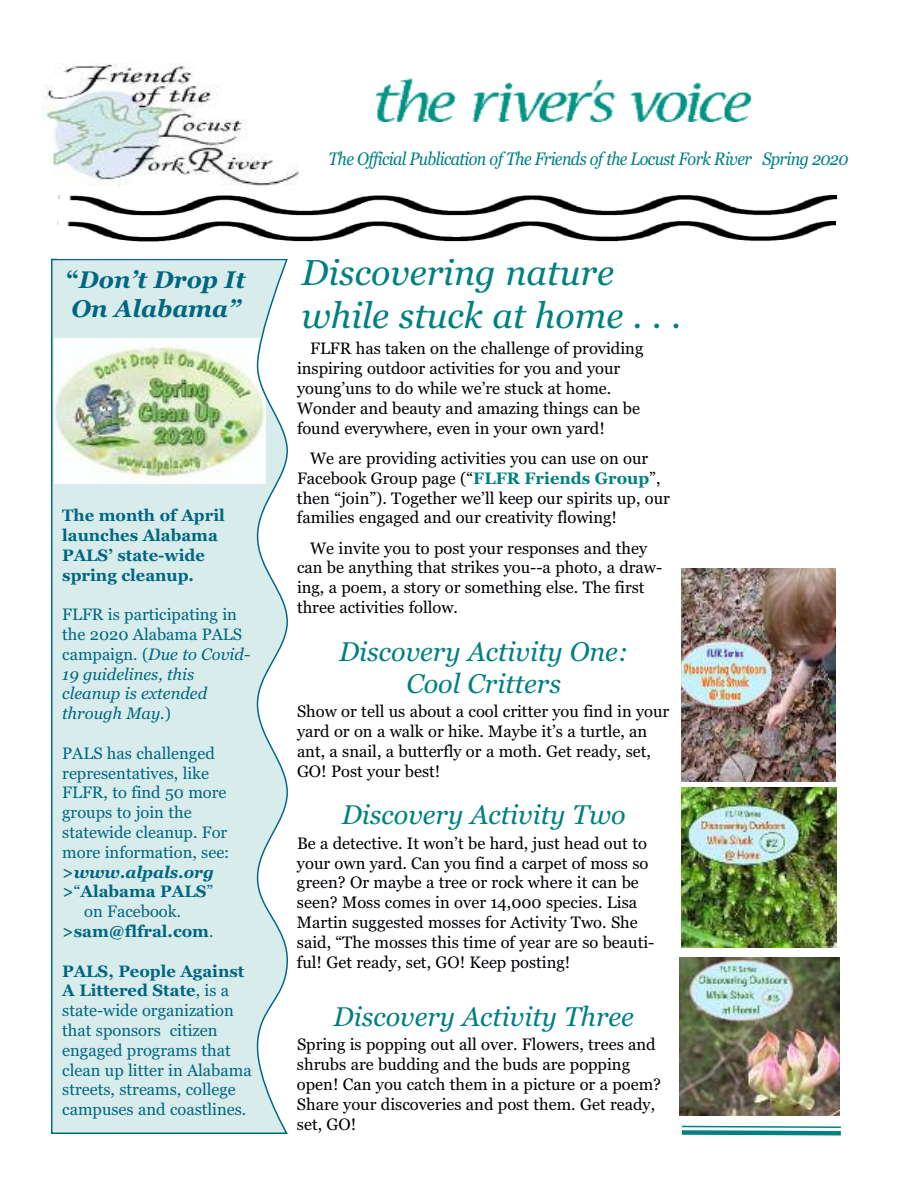
<style>
.page{position:relative;width:918px;height:1188px;background:#fff}
.page>*{position:absolute;margin:0;border:0;box-sizing:border-box;transform-origin:0 0}
.t1{font:italic 36px/43.2px "Georgia";color:#008080}
.t2{font:italic 27px/32.4px "Georgia";color:#008080;text-align:center}
.t3{font:italic 700 24px/28.8px "Georgia";color:#006782}
.t4{font:italic 18px "Georgia";letter-spacing:-.035em;color:#008080;scale:.9 1}
.t5{font:16.5px/19.8px "Georgia";color:#000006}
.t6{font:16.5px/19.8px "Georgia";color:#006782}
.t7{font:italic 16.5px/19.8px "Georgia";color:#006782}
.t8{font:700 16.5px/19.8px "Georgia";color:#006782}
.t9{font:italic 700 16.5px "Georgia";color:#006782}
.s1{font-style:normal}
.s2{font-style:italic}
.s3{font-weight:400}
.s4{font-weight:700}
.s5{font-weight:700;color:#008080}
</style>
<div class="page">
<svg style="left:51px;top:259px;width:237px;height:875px"></svg>
<img style="left:377px;top:78px;width:375px;height:43px">
<img style="left:58px;top:196px;width:779px;height:30px">
<img style="left:57px;top:222px;width:778px;height:20px">
<img style="left:680px;top:957px;width:160px;height:159px">
<img style="left:681px;top:788px;width:156px;height:160px">
<img style="left:681px;top:568px;width:155px;height:214px">
<svg style="left:681px;top:1125px;width:160px;height:11px"></svg>
<img style="left:42px;top:64px;width:256px;height:121px">
<h3 class="t3" style="left:67px;top:264px;width:180px"><span class="s1">“</span>Don’t Drop It<br>On Alabama”</h3>
<p class="t8" style="left:62px;top:505px;width:164px">The month of April launches Alabama<br>PALS’ state-wide spring cleanup.</p>
<p class="t7" style="left:62px;top:604px;width:189px"><span class="s1">FLFR is participating in the 2020 Alabama PALS campaign. (</span>Due to Covid-<br>19 guidelines, this cleanup is extended through May.<span class="s1">)</span></p>
<p class="t6" style="left:62px;top:743px;width:154px">PALS has challenged</p>
<p class="t6" style="left:62px;top:762px;width:148px">representatives, like</p>
<p class="t6" style="left:62px;top:782px;width:166px">FLFR, to find 50 more</p>
<p class="t6" style="left:62px;top:802px;width:131px">groups to join the</p>
<p class="t6" style="left:62px;top:822px;width:167px">statewide cleanup. For</p>
<p class="t6" style="left:62px;top:842px;width:169px">more information, see:</p>
<p class="t9" style="left:62px;top:860px;width:153px"><span class="s1">&gt;</span>www.alpals.org</p>
<p class="t8" style="left:62px;top:881px;width:152px"><span class="s2">&gt;</span><span class="s3">“</span>Alabama PALS<span class="s3">”</span></p>
<p class="t6" style="left:84px;top:901px;width:98px">on Facebook<span class="s2">.</span></p>
<p class="t8" style="left:62px;top:921px;width:153px">&gt;sam@flfral.com<span class="s3">.</span></p>
<p class="t6" style="left:62px;top:960px;width:191px"><span class="s4">PALS, People Against<br>A Littered State</span>, is a state-wide organization that sponsors citizen engaged programs that clean up litter in Alabama streets, streams, college campuses and coastlines.</p>
<p class="t4" style="left:329px;top:146px;width:579px">The Official Publication of The Friends of the Locust Fork River Spring 2020</p>
<h1 class="t1" style="left:302px;top:250px;width:381px">Discovering nature while stuck at home . . .</h1>
<p class="t5" style="left:297px;top:338px;width:348px;text-indent:13px">FLFR has taken on the challenge of providing inspiring outdoor activities for you and your young’uns to do while we’re stuck at home.<br>Wonder and beauty and amazing things can be found everywhere, even in your own yard!</p>
<p class="t5" style="left:297px;top:448px;width:375px;text-indent:13px">We are providing activities you can use on our Facebook Group page (“<span class="s5">FLFR Friends Group</span>”, then “join”). Together we’ll keep our spirits up, our families engaged and our creativity flowing!</p>
<p class="t5" style="left:297px;top:537px;width:367px;text-indent:13px">We invite you to post your responses and they can be anything that strikes you--a photo, a draw&shy;ing, a poem, a story or something else. The first three activities follow.</p>
<h2 class="t2" style="left:339px;top:634px;width:291px">Discovery Activity One:<br>Cool Critters</h2>
<p class="t5" style="left:297px;top:701px;width:374px">Show or tell us about a cool critter you find in your yard or on a walk or hike. Maybe it’s a turtle, an ant, a snail, a butterfly or a moth. Get ready, set, GO! Post your best!</p>
<h2 class="t2" style="left:342px;top:798px;width:286px">Discovery Activity Two</h2>
<p class="t5" style="left:297px;top:833px;width:359px">Be a detective. It won’t be hard, just head out to your own yard. Can you find a carpet of moss so green? Or maybe a tree or rock where it can be seen? Moss comes in over 14,000 species. Lisa Martin suggested mosses for Activity Two. She said, “The mosses this time of year are so beauti&shy;ful! Get ready, set, GO! Keep posting!</p>
<h2 class="t2" style="left:334px;top:999px;width:302px">Discovery Activity Three</h2>
<p class="t5" style="left:297px;top:1034px;width:366px">Spring is popping out all over. Flowers, trees and shrubs are budding and the buds are popping open! Can you catch them in a picture or a poem?<br>Share your discoveries and post them. Get ready, set, GO!</p>
</div>
